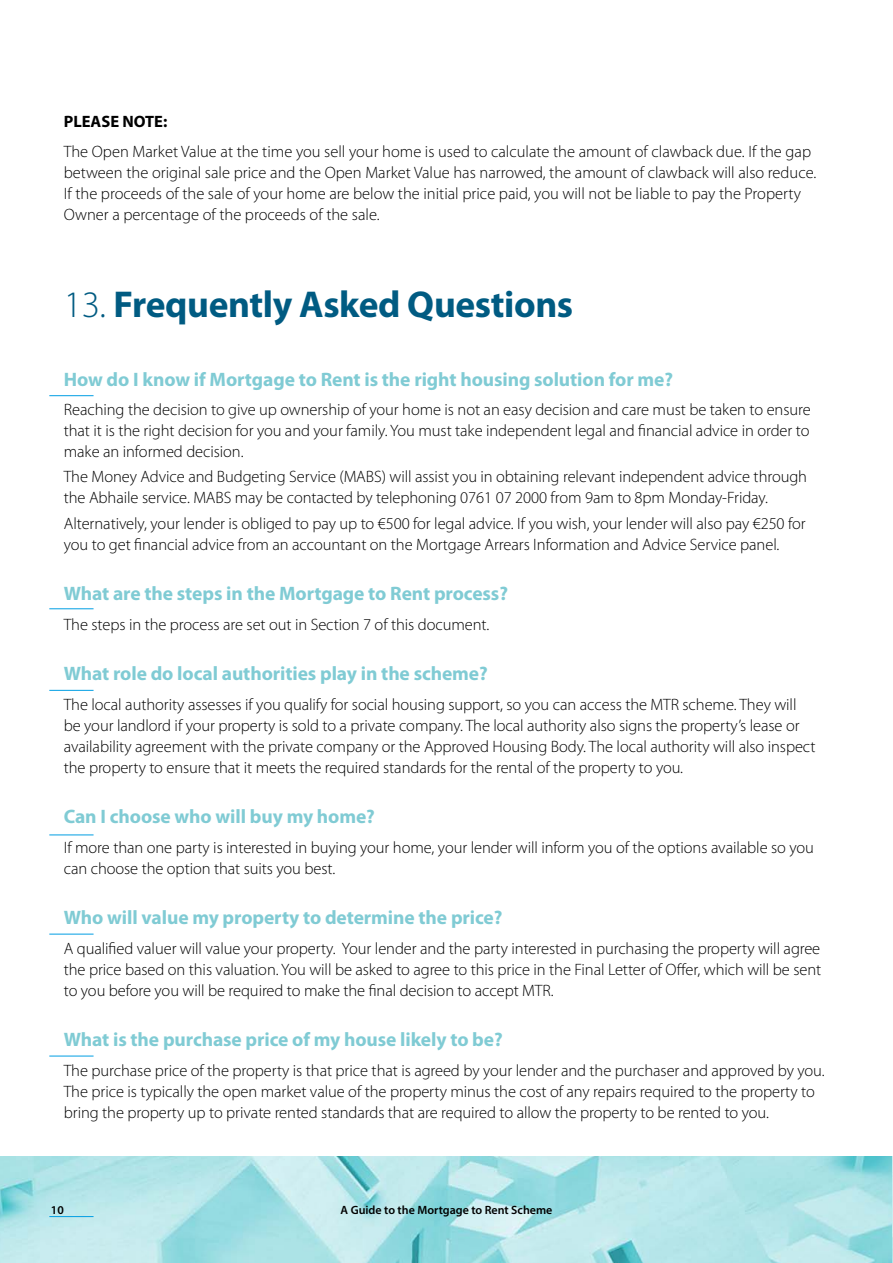
<style>
.page{position:relative;width:893px;height:1263px;background:#fff}
.page>*{position:absolute;margin:0;border:0;box-sizing:border-box;transform-origin:0 0}
.t1{font:700 37.5px "Myriad Pro";letter-spacing:-.01em;color:#005b82}
.t2{font:700 19.5px "Myriad Pro";letter-spacing:-.005em;color:#80cbd4}
.t3{font:300 16.5px/21px "Myriad Pro";letter-spacing:-.005em;color:#000}
.t4{font:700 16.5px "Myriad Pro";color:#000}
.t5{font:600 12px "Myriad Pro";color:#000}
.s1{font-weight:300}
</style>
<div class="page">
<img style="left:0;top:1157px;width:893px;height:106px">
<hr style="left:49px;top:395px;width:45px;height:1px;background:#009ee3">
<hr style="left:49px;top:608px;width:45px;height:1px;background:#009ee3">
<hr style="left:49px;top:690px;width:45px;height:1px;background:#009ee3">
<hr style="left:49px;top:834px;width:45px;height:1px;background:#009ee3">
<hr style="left:49px;top:934px;width:45px;height:1px;background:#009ee3">
<hr style="left:49px;top:1056px;width:45px;height:1px;background:#009ee3">
<hr style="left:49px;top:1216px;width:45px;height:1px;background:#009ee3">
<p class="t4" style="left:64px;top:111px;width:105px">PLEASE NOTE:</p>
<p class="t3" style="left:64px;top:141px;width:754px">The Open Market Value at the time you sell your home is used to calculate the amount of clawback due. If the gap between the original sale price and the Open Market Value has narrowed, the amount of clawback will also reduce.<br>If the proceeds of the sale of your home are below the initial price paid, you will not be liable to pay the Property Owner a percentage of the proceeds of the sale.</p>
<h1 class="t1" style="left:64px;top:280px;width:511px"><span class="s1">13.</span> Frequently Asked Questions</h1>
<p class="t2" style="left:64px;top:366px;width:611px">How do I know if Mortgage to Rent is the right housing solution for me?</p>
<p class="t3" style="left:64px;top:399px;width:748px;text-align:justify">Reaching the decision to give up ownership of your home is not an easy decision and care must be taken to ensure that it is the right decision for you and your family. You must take independent legal and financial advice in order to make an informed decision.</p>
<p class="t3" style="left:64px;top:466px;width:745px">The Money Advice and Budgeting Service (MABS) will assist you in obtaining relevant independent advice through the Abhaile service. MABS may be contacted by telephoning 0761 07 2000 from 9am to 8pm Monday-Friday.</p>
<p class="t3" style="left:64px;top:512px;width:743px">Alternatively, your lender is obliged to pay up to €500 for legal advice. If you wish, your lender will also pay €250 for you to get financial advice from an accountant on the Mortgage Arrears Information and Advice Service panel.</p>
<p class="t2" style="left:64px;top:581px;width:446px">What are the steps in the Mortgage to Rent process?</p>
<p class="t3" style="left:64px;top:613px;width:427px">The steps in the process are set out in Section 7 of this document.</p>
<p class="t2" style="left:64px;top:661px;width:426px">What role do local authorities play in the scheme?</p>
<p class="t3" style="left:64px;top:693px;width:753px">The local authority assesses if you qualify for social housing support, so you can access the MTR scheme. They will be your landlord if your property is sold to a private company. The local authority also signs the property’s lease or availability agreement with the private company or the Approved Housing Body. The local authority will also inspect the property to ensure that it meets the required standards for the rental of the property to you.</p>
<p class="t2" style="left:64px;top:804px;width:313px">Can I choose who will buy my home?</p>
<p class="t3" style="left:64px;top:836px;width:752px">If more than one party is interested in buying your home, your lender will inform you of the options available so you can choose the option that suits you best.</p>
<p class="t2" style="left:64px;top:905px;width:440px">Who will value my property to determine the price?</p>
<p class="t3" style="left:64px;top:937px;width:759px;text-align:justify">A qualified valuer will value your property. Your lender and the party interested in purchasing the property will agree the price based on this valuation. You will be asked to agree to this price in the Final Letter of Offer, which will be sent to you before you will be required to make the final decision to accept MTR.</p>
<p class="t2" style="left:64px;top:1027px;width:441px">What is the purchase price of my house likely to be?</p>
<p class="t3" style="left:64px;top:1060px;width:762px">The purchase price of the property is that price that is agreed by your lender and the purchaser and approved by you.<br>The price is typically the open market value of the property minus the cost of any repairs required to the property to bring the property up to private rented standards that are required to allow the property to be rented to you.</p>
<p class="t5" style="left:51px;top:1203px;width:14px">10</p>
<p class="t5" style="left:341px;top:1203px;width:213px">A Guide to the Mortgage to Rent Scheme</p>
</div>
